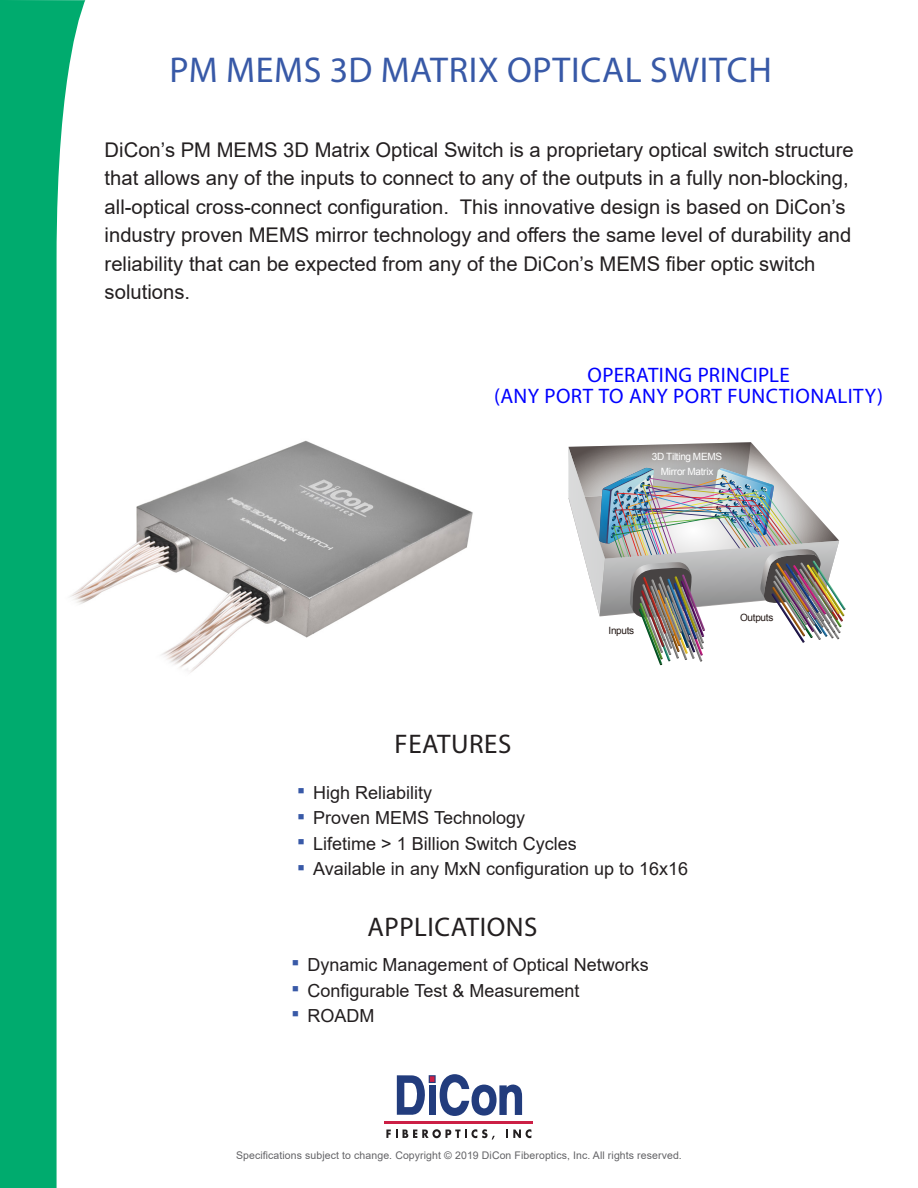
<style>
.page{position:relative;width:918px;height:1188px;background:#fff}
.page>*{position:absolute;margin:0;border:0;box-sizing:border-box;transform-origin:0 0}
.t1{font:36px "Myriad Pro";letter-spacing:.02em;color:#3859a7}
.t2{font:27px "Myriad Pro";letter-spacing:.02em;color:#231f20}
.t3{font:21px "Myriad Pro";letter-spacing:.015em;color:#00f}
.t4{font:20.25px/28.5px "Arial";color:#231f20}
.t5{font:18px "Arial";color:#231f20}
.t6{font:10.5px "Arial";letter-spacing:.01em;color:#636366}
.t7{font:10.05px/14.2px "Arial";letter-spacing:-.025em;color:#fff;text-align:center}
.t8{font:10.05px "Arial";letter-spacing:-.03em;color:#231815}
.t9{font:9px "Wingdings";color:#3859a7}
</style>
<div class="page">
<img style="left:85px;top:440px;width:388px;height:233px">
<svg style="left:0;top:0;width:85px;height:1188px;fill:#00ab6e"></svg>
<svg style="left:386px;top:1129px;width:109px;height:11px"></svg>
<svg style="left:506px;top:1129px;width:25px;height:9px"></svg>
<svg style="left:397px;top:1074px;width:125px;height:42px"></svg>
<hr style="left:385px;top:1121px;width:148px;height:3px;background:#cc1f45">
<img style="left:568px;top:442px;width:278px;height:223px">
<p class="t1" style="left:169px;top:48px;width:604px">PM MEMS 3D MATRIX OPTICAL SWITCH</p>
<p class="t4" style="left:105px;top:135px;width:751px">DiCon’s PM MEMS 3D Matrix Optical Switch is a proprietary optical switch structure that allows any of the inputs to connect to any of the outputs in a fully non-blocking, all-optical cross-connect configuration. This innovative design is based on DiCon’s industry proven MEMS mirror technology and offers the same level of durability and reliability that can be expected from any of the DiCon’s MEMS fiber optic switch solutions.</p>
<p class="t3" style="left:588px;top:362px;width:204px">OPERATING PRINCIPLE</p>
<p class="t3" style="left:494px;top:383px;width:390px">(ANY PORT TO ANY PORT FUNCTIONALITY)</p>
<p class="t7" style="left:652px;top:450px;width:72px">3D Tilting MEMS<br>Mirror Matrix</p>
<p class="t8" style="left:609px;top:624px;width:27px">Inputs</p>
<p class="t9" style="left:298px;top:786px;width:8px">■</p>
<p class="t9" style="left:298px;top:812px;width:8px">■</p>
<p class="t9" style="left:298px;top:837px;width:8px">■</p>
<p class="t9" style="left:298px;top:863px;width:8px">■</p>
<p class="t2" style="left:395px;top:727px;width:118px">FEATURES</p>
<p class="t5" style="left:313px;top:780px;width:121px">High Reliability</p>
<p class="t5" style="left:313px;top:806px;width:213px">Proven MEMS Technology</p>
<p class="t5" style="left:313px;top:831px;width:265px">Lifetime &gt; 1 Billion Switch Cycles</p>
<p class="t5" style="left:313px;top:857px;width:376px">Available in any MxN configuration up to 16x16</p>
<p class="t2" style="left:367px;top:910px;width:172px">APPLICATIONS</p>
<p class="t9" style="left:292px;top:958px;width:8px">■</p>
<p class="t9" style="left:292px;top:984px;width:8px">■</p>
<p class="t9" style="left:292px;top:1009px;width:8px">■</p>
<p class="t5" style="left:308px;top:952px;width:343px">Dynamic Management of Optical Networks</p>
<p class="t5" style="left:308px;top:978px;width:273px">Configurable Test &amp; Measurement</p>
<p class="t5" style="left:308px;top:1003px;width:68px">ROADM</p>
<p class="t6" style="left:236px;top:1148px;width:447px">Specifications subject to change. Copyright © 2019 DiCon Fiberoptics, Inc. All rights reserved.</p>
<p class="t8" style="left:740px;top:610px;width:35px">Outputs</p>
</div>
